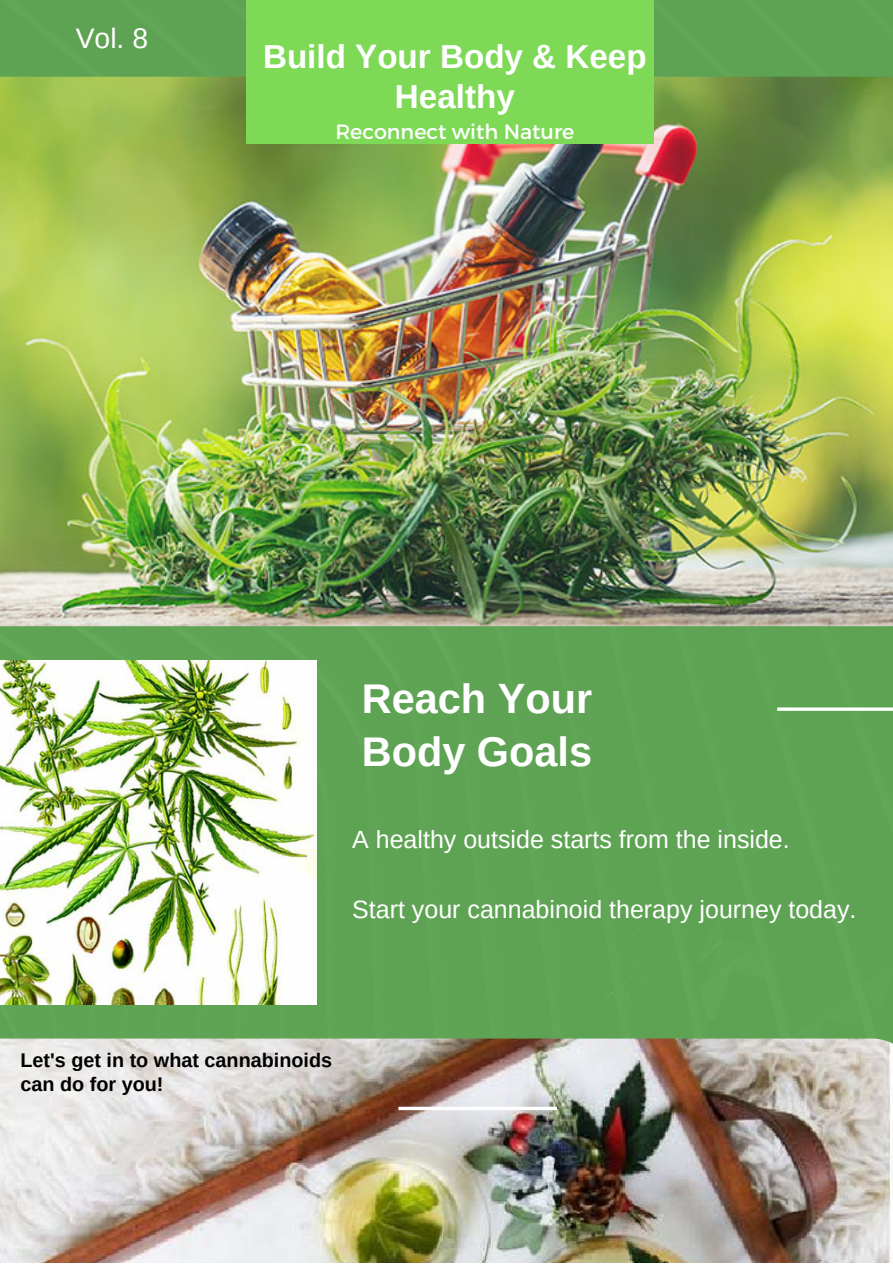
<style>
.page{position:relative;width:893px;height:1264px;background:#fff}
.page>*{position:absolute;margin:0;border:0;box-sizing:border-box;transform-origin:0 0}
.t1{font:700 41.4px/52.8px "Arimo";color:#fff}
.t2{font:700 33.15px/40.5px "Arimo";color:#fff;text-align:center}
.t3{font:28.35px "Arimo";color:#fff}
.t4{font:25.05px "Arimo";color:#fff}
.t5{font:20.7px "Montserrat";color:#fff}
.t6{font:700 19.8px/24.8px "Arimo";color:#000}
</style>
<div class="page">
<div style="left:0;top:0;width:892px;height:1038px;background:#5ea353"></div>
<img style="left:0;top:77px;width:892px;height:549px">
<hr style="left:777px;top:707px;width:115px;height:3px;background:#fff">
<div style="left:247px;top:0;width:407px;height:144px;background:#7ed957"></div>
<img style="left:0;top:660px;width:316px;height:344px">
<img style="left:0;top:1038px;width:892px;height:224px">
<svg style="left:398px;top:1106px;width:159px;height:4px"></svg>
<p class="t3" style="left:76px;top:22px;width:74px">Vol. 8</p>
<h2 class="t2" style="left:263px;top:36px;width:385px">Build Your Body &amp; Keep<br>Healthy</h2>
<p class="t5" style="left:335px;top:118px;width:240px">Reconnect with Nature</p>
<h1 class="t1" style="left:362px;top:672px;width:232px">Reach Your<br>Body Goals</h1>
<p class="t4" style="left:352px;top:825px;width:439px">A healthy outside starts from the inside.</p>
<p class="t4" style="left:352px;top:895px;width:505px">Start your cannabinoid therapy journey today.</p>
<p class="t6" style="left:20px;top:1047px;width:313px">Let's get in to what cannabinoids can do for you!</p>
</div>
